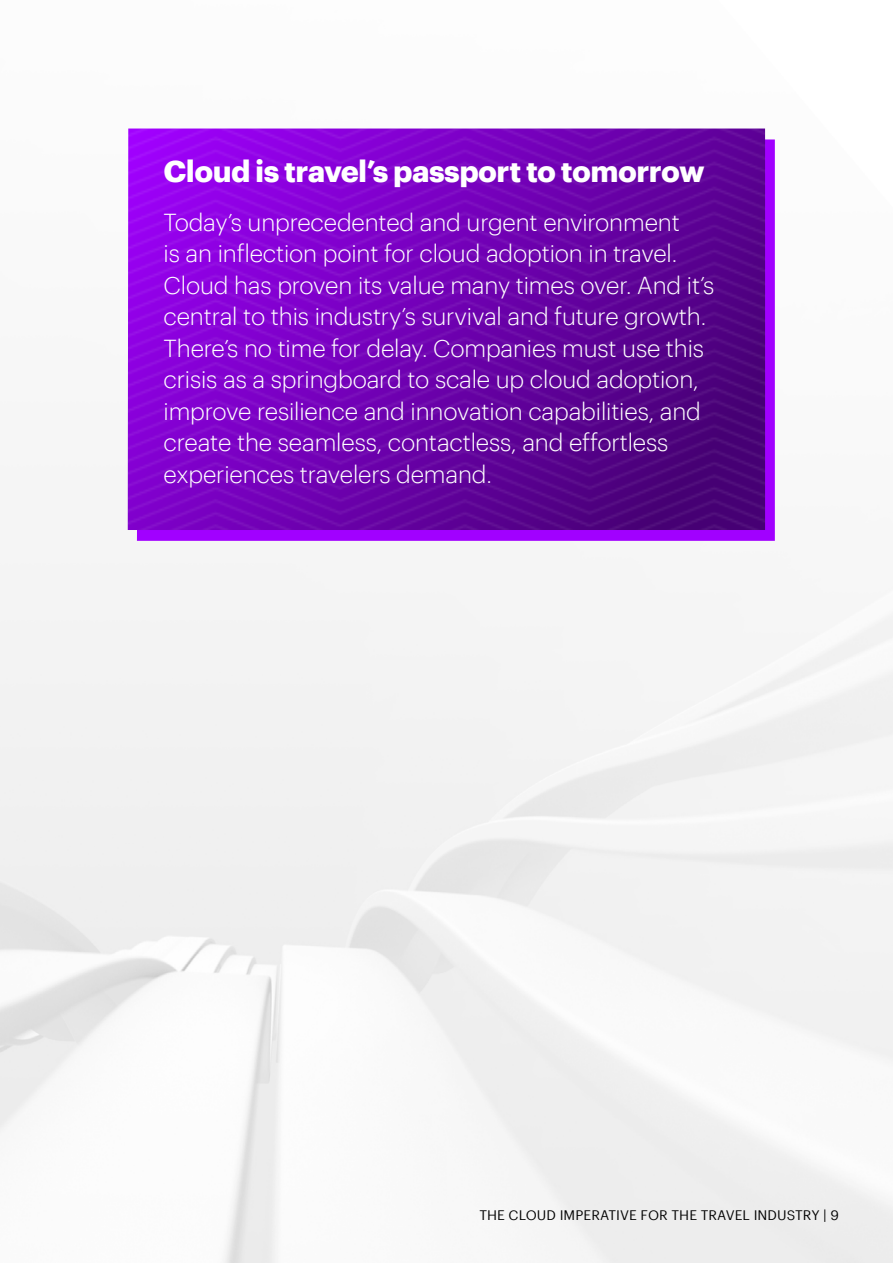
<style>
.page{position:relative;width:893px;height:1263px;background:#f5f5f5}
.page>*{position:absolute;margin:0;border:0;box-sizing:border-box;transform-origin:0 0}
.t1{font:700 30px "Graphik";letter-spacing:-.02em;color:#fff}
.t2{font:300 24px/31.5px "Graphik";letter-spacing:-.01em;color:#fff}
.t3{font:13.5px "Graphik";letter-spacing:.005em;color:#000}
</style>
<div class="page">
<svg style="left:137px;top:139px;width:638px;height:402px;background:#a102fe"></svg>
<img style="left:128px;top:128px;width:637px;height:402px">
<p class="t1" style="left:164px;top:148px;width:543px">Cloud is travel’s passport to tomorrow</p>
<p class="t2" style="left:164px;top:204px;width:552px">Today’s unprecedented and urgent environment<br>is an inflection point for cloud adoption in travel.<br>Cloud has proven its value many times over. And it’s central to this industry’s survival and future growth.<br>There’s no time for delay. Companies must use this crisis as a springboard to scale up cloud adoption, improve resilience and innovation capabilities, and create the seamless, contactless, and effortless experiences travelers demand.</p>
<p class="t3" style="left:479px;top:1205px;width:361px">THE CLOUD IMPERATIVE FOR THE TRAVEL INDUSTRY | 9</p>
</div>
